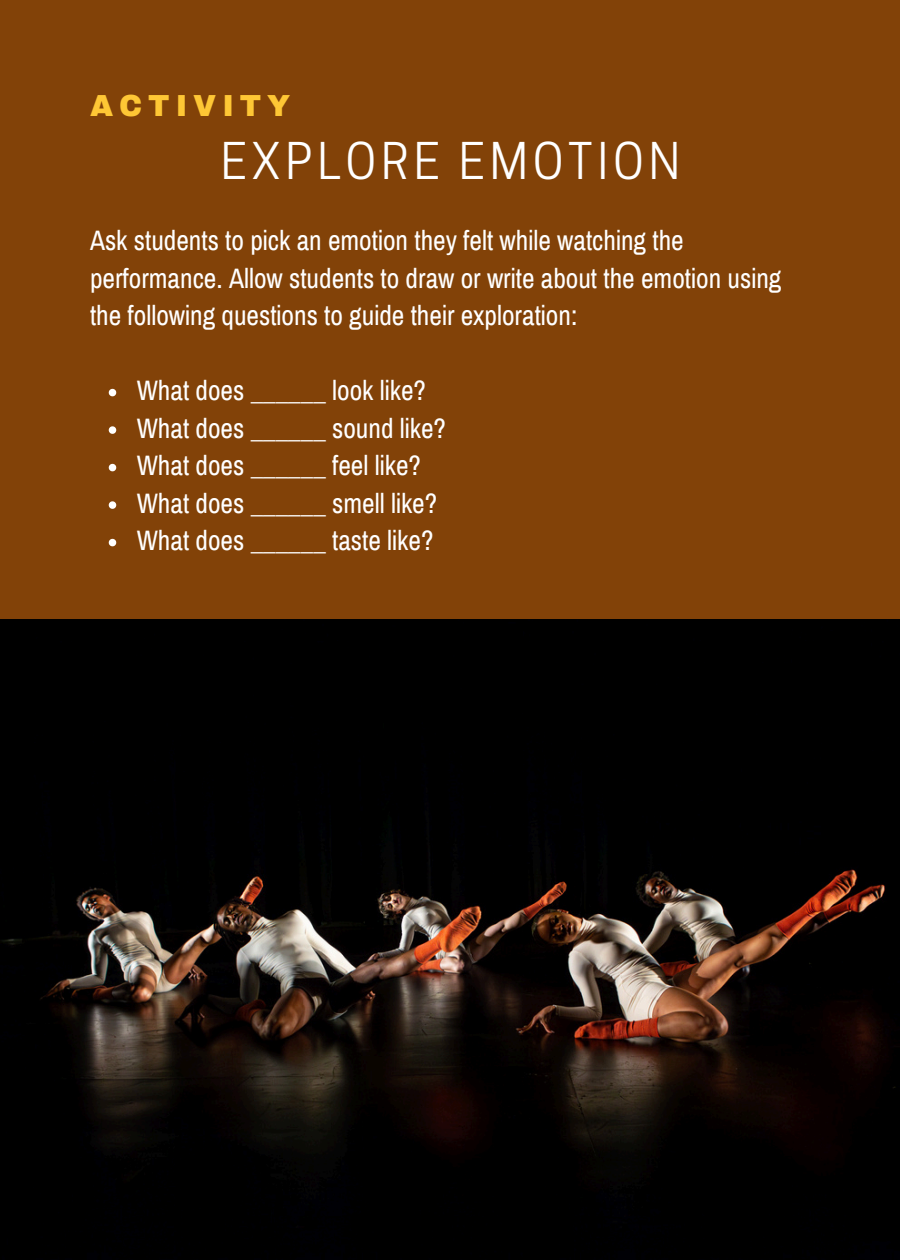
<style>
.page{position:relative;width:900px;height:1260px;background:#824208}
.page>*{position:absolute;margin:0;border:0;box-sizing:border-box;transform-origin:0 0}
.t1{font:47.5px "Cooper Hewitt";letter-spacing:.1em;color:#fff}
.t2{font:900 29.75px "Archivo";letter-spacing:.2em;color:#fec735}
.t3{font:27.5px/37.5px "Archivo Narrow";color:#fff}
</style>
<div class="page">
<img style="left:0;top:619px;width:900px;height:641px">
<svg style="left:109px;top:389px;width:7px;height:7px"></svg>
<svg style="left:109px;top:426px;width:7px;height:8px"></svg>
<svg style="left:109px;top:464px;width:7px;height:7px"></svg>
<svg style="left:109px;top:501px;width:7px;height:8px"></svg>
<svg style="left:109px;top:539px;width:7px;height:7px"></svg>
<p class="t2" style="left:90px;top:89px;width:202px">ACTIVITY</p>
<p class="t1" style="left:221px;top:143px;width:461px">EXPLORE EMOTION</p>
<h1 class="t3" style="left:90px;top:222px;width:693px">Ask students to pick an emotion they felt while watching the performance. Allow students to draw or write about the emotion using the following questions to guide their exploration:</h1>
<p class="t3" style="left:137px;top:372px;width:291px">What does ______ look like?</p>
<p class="t3" style="left:137px;top:410px;width:311px">What does ______ sound like?</p>
<p class="t3" style="left:137px;top:447px;width:286px">What does ______ feel like?</p>
<p class="t3" style="left:137px;top:485px;width:302px">What does ______ smell like?</p>
<p class="t3" style="left:137px;top:522px;width:298px">What does ______ taste like?</p>
</div>
